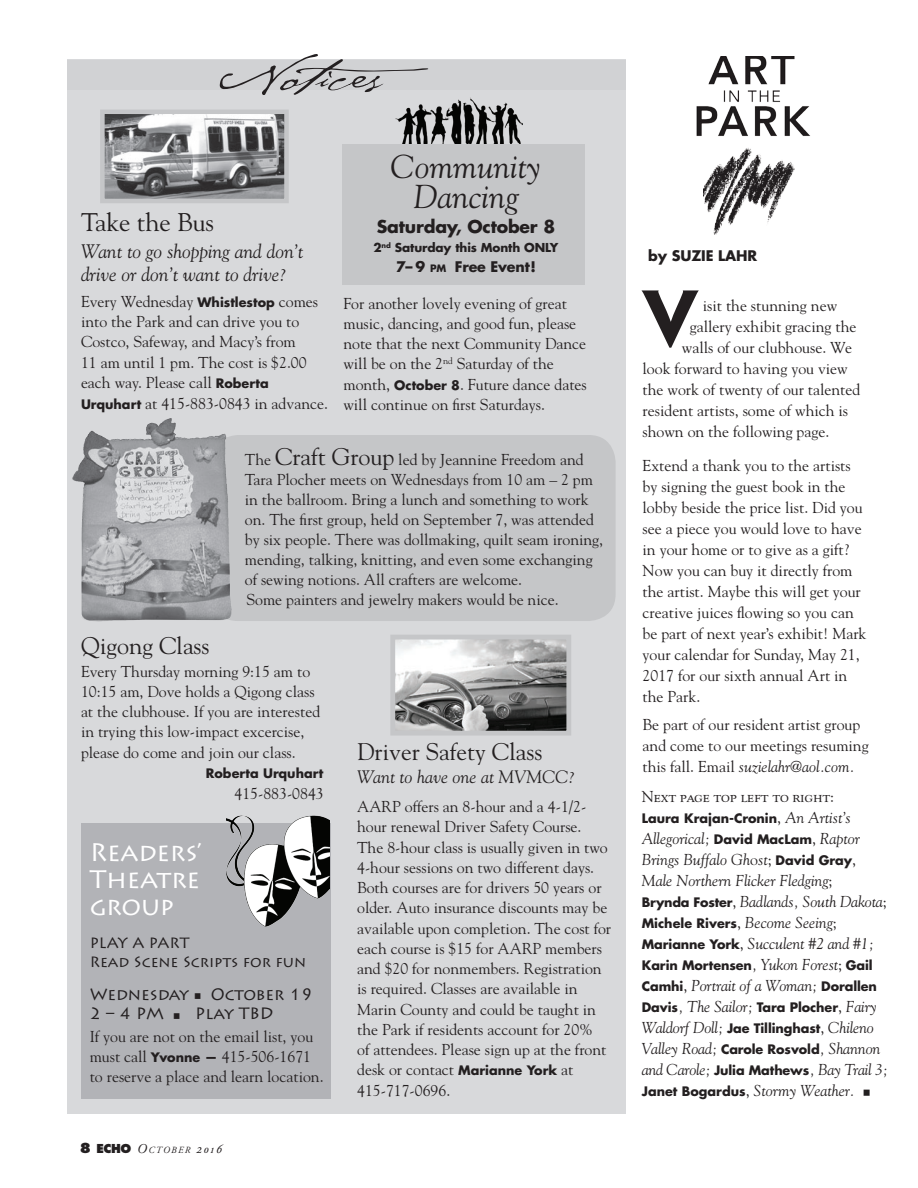
<style>
.page{position:relative;width:918px;height:1188px;background:#fff}
.page>*{position:absolute;margin:0;border:0;box-sizing:border-box;transform-origin:0 0}
.t1{font:700 72px "Penumbra Flare Std";color:#231f20}
.t2{font:italic 33px/30px "Goudy Std";color:#231f20;text-align:center}
.t3{font:25.5px/27px "Lithos Pro";letter-spacing:-.005em;color:#fff;text-align:justify}
.t4{font:25.5px "Goudy Std";color:#231f20}
.t5{font:24px "Goudy Std";color:#231f20}
.t6{font:italic 19.5px/22.5px "Goudy Std";color:#231f20}
.t7{font:italic 18px "Goudy Std";color:#231f20}
.t8{font:700 17.25px "Futura Std";letter-spacing:-.01em;color:#231f20}
.t9{font:16.5px/19.5px "Lithos Pro";color:#231f20}
.t10{font:15.75px/20.2px "Goudy Std";color:#231f20}
.t11{font:italic 15.75px/21px "Goudy Std";letter-spacing:-.005em;color:#231f20}
.t12{font:15px/19.5px "Lithos Pro";color:#231f20}
.t13{font:700 14.25px "Futura Std";letter-spacing:-.01em;color:#231f20}
.t14{font:700 12.75px "Futura Std";color:#231f20}
.t15{font:700 12px "Futura Std";letter-spacing:-.01em;color:#231f20}
.t16{font:italic 9.45px "Adobe Garamond Pro";letter-spacing:.145em;color:#231f20}
.s1{font-size:10.05px}
.s2{font-family:"Futura Std";font-weight:700;font-size:12.75px}
.s3{font-size:24px}
.s4{font-family:"Minion Pro";font-size:19.5px}
.s5{font-family:"Futura Std";font-weight:800;font-style:normal;font-size:13.5px}
.s6{font-family:"Futura Std";font-weight:800;font-style:normal;font-size:12px}
.s7{font-size:13.5px}
.s8{font-style:italic}
.s9{font-family:"Goudy Std";font-weight:400;font-size:15.75px}
.s10{font-family:"Goudy Std";font-weight:400;font-style:italic;font-size:15.75px}
.s11{font-family:"Futura Std";font-weight:700;font-style:normal;font-size:12.75px}
.s12{font-style:normal}
.s13{font-family:"Minion Pro";font-style:normal;font-size:21px}
</style>
<div class="page">
<div style="left:68px;top:59px;width:558px;height:1054px;background:#d8d9db"></div>
<div style="left:81px;top:824px;width:249px;height:275px;background:#b2b3b7"></div>
<img style="left:227px;top:816px;width:102px;height:111px">
<img style="left:696px;top:56px;width:115px;height:80px">
<img style="left:704px;top:148px;width:91px;height:87px">
<img style="left:396px;top:641px;width:169px;height:89px">
<div style="left:390px;top:635px;width:181px;height:101px;border:5px solid #c5c6c8"></div>
<img style="left:105px;top:115px;width:179px;height:83px">
<div style="left:100px;top:110px;width:189px;height:93px;border:4px solid #c5c6c8"></div>
<div style="left:342px;top:144px;width:243px;height:140px;background:#c5c6c8"></div>
<img style="left:395px;top:98px;width:128px;height:46px">
<div style="left:68px;top:60px;width:558px;height:30px;background:#d1d2d4"></div>
<svg style="left:220px;top:54px;width:208px;height:41px"></svg>
<div style="left:211px;top:435px;width:405px;height:186px;background:#c5c6c8;border-radius:27px"></div>
<img style="left:72px;top:419px;width:161px;height:202px">
<h2 class="t2" style="left:391px;top:151px;width:152px">Community<br>Dancing</h2>
<p class="t8" style="left:377px;top:215px;width:180px">Saturday, October 8</p>
<p class="t15" style="left:374px;top:240px;width:186px">2<sup>nd</sup> Saturday this Month ONLY</p>
<p class="t13" style="left:396px;top:258px;width:141px">7– 9 <span class="s1">pm</span> Free Event!</p>
<p class="t10" style="left:343px;top:293px;width:245px">For another lovely evening of great music, dancing, and good fun, please note that the next Community Dance will be on the 2<sup>nd</sup> Saturday of the month, <span class="s2">October 8</span>. Future dance dates will continue on first Saturdays.</p>
<p class="t10" style="left:245px;top:449px;width:360px">The <span class="s3">Craft Group</span> led by Jeannine Freedom and Tara Plocher meets on Wednesdays from 10 am – 2 pm in the ballroom. Bring a lunch and something to work on. The first group, held on September 7, was attended by six people. There was dollmaking, quilt seam ironing, mending, talking, knitting, and even some exchanging of sewing notions. All crafters are welcome.<br>Some painters and jewelry makers would be nice.</p>
<h3 class="t4" style="left:81px;top:207px;width:135px">Take the Bus</h3>
<p class="t6" style="left:81px;top:240px;width:224px">Want to go shopping and don’t drive or don’t want to drive?</p>
<p class="t10" style="left:81px;top:291px;width:249px">Every Wednesday <span class="s2">Whistlestop</span> comes into the Park and can drive you to Costco, Safeway, and Macy’s from<br>11 am until 1 pm. The cost is $2.00 each way. Please call <span class="s2">Roberta Urquhart</span> at 415-883-0843 in advance.</p>
<h3 class="t5" style="left:81px;top:631px;width:130px">Qigong Class</h3>
<p class="t10" style="left:81px;top:661px;width:241px">Every Thursday morning 9:15 am to 10:15 am, Dove holds a Qigong class at the clubhouse. If you are interested in trying this low-impact excercise, please do come and join our class.</p>
<p class="t14" style="left:206px;top:765px;width:119px">Roberta Urquhart</p>
<p class="t10" style="left:235px;top:783px;width:91px">415-883-0843</p>
<h3 class="t3" style="left:90px;top:839px;width:113px">Readers’ Theatre group</h3>
<p class="t12" style="left:90px;top:933px;width:218px">PLAY A PART<br>Read Scene Scripts for fun</p>
<p class="t9" style="left:90px;top:984px;width:225px">Wednesday <span class="s4">■</span> October 19<br>2 – 4 PM <span class="s4">■</span> Play TBD</p>
<p class="t10" style="left:90px;top:1026px;width:235px">If you are not on the email list, you must call <span class="s2">Yvonne —</span> 415-506-1671 to reserve a place and learn location.</p>
<p class="t16" style="left:80px;top:1145px;width:144px"><span class="s5">8</span> <span class="s6">ECHO</span> <span class="s7">O</span>CTOBER <span class="s7">2016</span></p>
<h3 class="t5" style="left:357px;top:737px;width:187px">Driver Safety Class</h3>
<p class="t7" style="left:357px;top:766px;width:220px">Want to have one at MVMCC?</p>
<p class="t10" style="left:357px;top:796px;width:256px">AARP offers an 8-hour and a 4-1/2- hour renewal Driver Safety Course.<br>The 8-hour class is usually given in two 4-hour sessions on two different days.<br>Both courses are for drivers 50 years or older. Auto insurance discounts may be available upon completion. The cost for each course is $15 for AARP members and $20 for nonmembers. Registration is required. Classes are available in Marin County and could be taught in the Park if residents account for 20%<br>of attendees. Please sign up at the front desk or contact <span class="s2">Marianne York</span> at 415-717-0696.</p>
<p class="t13" style="left:648px;top:247px;width:42px">by Suzie</p>
<p class="t13" style="left:718px;top:247px;width:19px">Lahr</p>
<h1 class="t1" style="left:643px;top:273px;width:57px">V</h1>
<p class="t10" style="left:703px;top:295px;width:136px">isit the stunning new</p>
<p class="t10" style="left:690px;top:316px;width:168px">gallery exhibit gracing the</p>
<p class="t10" style="left:682px;top:337px;width:172px">walls of our clubhouse. We</p>
<p class="t10" style="left:643px;top:358px;width:207px">look forward to having you view</p>
<p class="t10" style="left:643px;top:379px;width:219px">the work of twenty of our talented</p>
<p class="t10" style="left:643px;top:400px;width:207px">resident artists, some of which is</p>
<p class="t10" style="left:643px;top:421px;width:188px">shown on the following page.</p>
<p class="t10" style="left:643px;top:455px;width:225px;line-height:21px">Extend a thank you to the artists by signing the guest book in the lobby beside the price list. Did you see a piece you would love to have in your home or to give as a gift?<br>Now you can buy it directly from the artist. Maybe this will get your creative juices flowing so you can be part of next year’s exhibit! Mark your calendar for Sunday, May 21,<br>2017 for our sixth annual Art in the Park.</p>
<p class="t10" style="left:643px;top:714px;width:228px;line-height:21px">Be part of our resident artist group and come to our meetings resuming this fall. Email <span class="s8">suzielahr@aol.com.</span></p>
<p class="t10" style="left:642px;top:787px;width:194px">Next page top left to right:</p>
<p class="t14" style="left:642px;top:810px;width:210px">Laura Krajan-Cronin<span class="s9">,</span> <span class="s10">An Artist’s</span></p>
<p class="t11" style="left:642px;top:828px;width:246px">Allegorical; <span class="s11">David MacLam</span><span class="s12">,</span> Raptor Brings Buffalo Gh<span class="s12">o</span>st<span class="s12">;</span> <span class="s11">David Gray</span><span class="s12">, </span>Male Northern Flicker Fledging<span class="s12">;<br></span><span class="s11">Brynda Foster</span><span class="s12">,</span> Badlands, South Dakota<span class="s12">;</span></p>
<p class="t14" style="left:642px;top:915px;width:197px">Michele Rivers<span class="s9">,</span> <span class="s10">Become Seeing</span><span class="s9">;</span></p>
<p class="t11" style="left:642px;top:933px;width:234px"><span class="s11">Marianne York</span><span class="s12">,</span> Succulent #2 and #1;</p>
<p class="t14" style="left:642px;top:957px;width:232px">Karin Mortensen<span class="s10">, Yukon Forest</span><span class="s9">;</span> Gail</p>
<p class="t11" style="left:642px;top:975px;width:237px"><span class="s11">Camhi</span><span class="s12">,</span> Portrait of a Woman; <span class="s11">Dorallen</span></p>
<p class="t14" style="left:642px;top:999px;width:237px">Davis<span class="s10">, The Sailor;</span> Tara Plocher<span class="s9">,</span> <span class="s10">Fairy</span></p>
<p class="t11" style="left:642px;top:1017px;width:248px">Waldorf Doll; <span class="s11">Jae Tillinghast</span><span class="s12">,</span> Chileno Valley Road; <span class="s11">Carole Rosvold</span>, Shannon and Carole; <span class="s11">Julia Mathews</span>, Bay Trail 3; <span class="s11">Janet Bogardus</span><span class="s12">,</span> Stormy Weather. <span class="s13">■</span></p>
</div>
